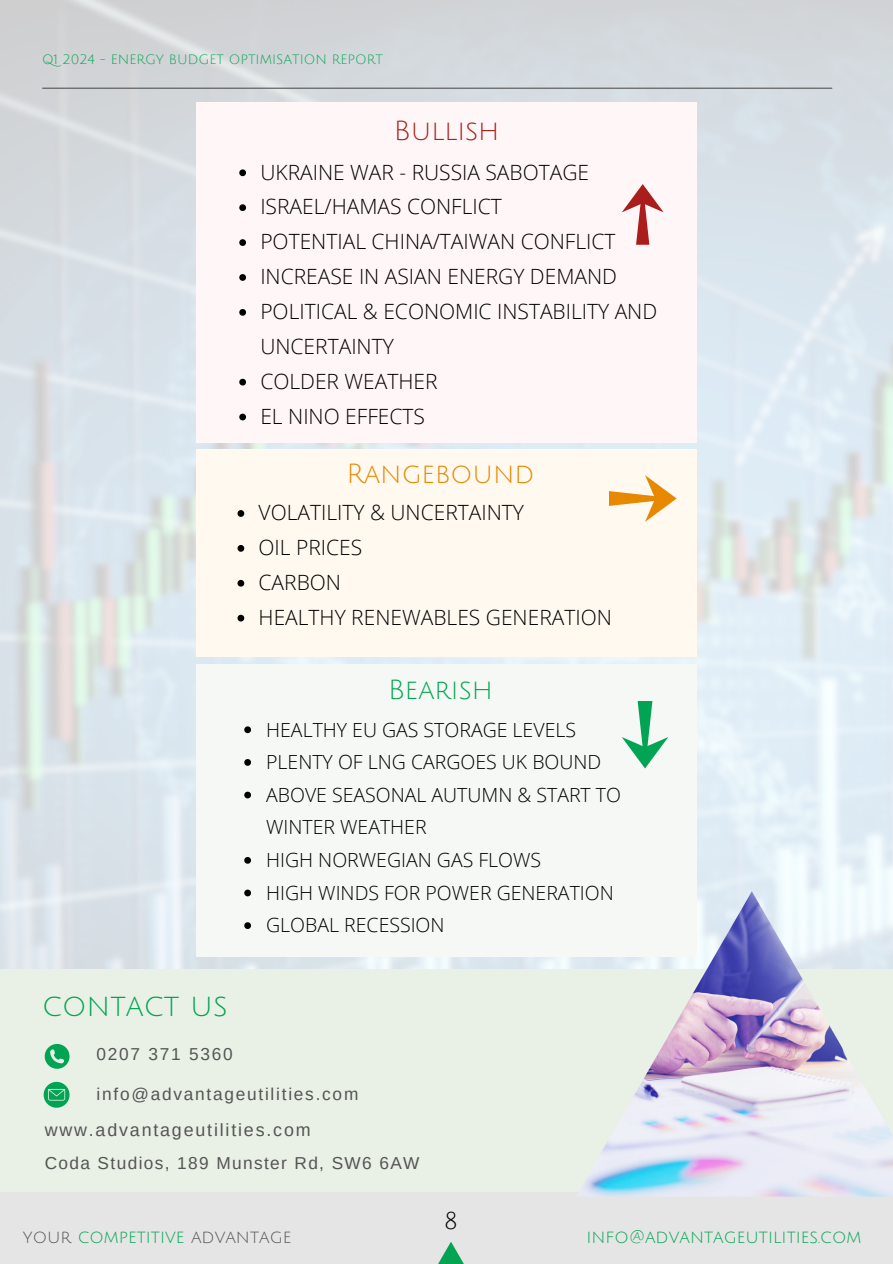
<style>
.page{position:relative;width:893px;height:1264px;background:#fff}
.page>*{position:absolute;margin:0;border:0;box-sizing:border-box;transform-origin:0 0}
.t1{font:30px "Julius Sans One";color:#01a452}
.t2{font:27px "Julius Sans One";color:#e68900}
.t3{font:27px "Julius Sans One";color:#ab1d1b}
.t4{font:27px "Julius Sans One";color:#01a452}
.t5{font:23.7px "Julius Sans One";color:#000}
.t6{font:300 21px/34.8px "Open Sans";color:#000}
.t7{font:300 19.5px/32.7px "Open Sans";color:#000}
.t8{font:17.85px "Arimo";letter-spacing:.1em;color:#545454}
.t9{font:17.7px "Julius Sans One";color:#01a452}
.t10{font:17.7px "Julius Sans One";color:#545454}
.t11{font:17.25px "Arimo";letter-spacing:.1em;color:#545454}
.t12{font:17.25px "Arimo";letter-spacing:.08em;color:#545454}
.t13{font:13.2px "Julius Sans One";color:#01a452}
.s1{color:#01a452}
</style>
<div class="page">
<div style="left:0;top:969px;width:892px;height:231px;background:#e9f1e6"></div>
<div style="left:0;top:1192px;width:892px;height:71px;background:#e5e5e5"></div>
<img style="left:575px;top:891px;width:317px;height:305px">
<svg style="left:438px;top:1242px;width:26px;height:21px"></svg>
<hr style="left:43px;top:88px;width:788px;height:1px;background:#545454">
<svg style="left:44px;top:1081px;width:26px;height:26px"></svg>
<svg style="left:45px;top:1044px;width:24px;height:24px"></svg>
<div style="left:196px;top:664px;width:500px;height:293px;background:#f5f8f4"></div>
<svg style="left:622px;top:701px;width:46px;height:67px"></svg>
<div style="left:196px;top:450px;width:500px;height:207px;background:#fff9f0"></div>
<svg style="left:609px;top:475px;width:67px;height:47px"></svg>
<svg style="left:237px;top:510px;width:7px;height:7px"></svg>
<svg style="left:237px;top:545px;width:7px;height:6px"></svg>
<svg style="left:237px;top:580px;width:7px;height:6px"></svg>
<svg style="left:237px;top:614px;width:7px;height:7px"></svg>
<div style="left:196px;top:102px;width:500px;height:340px;background:#fff7f7"></div>
<svg style="left:622px;top:184px;width:41px;height:61px"></svg>
<svg style="left:239px;top:169px;width:7px;height:7px"></svg>
<svg style="left:239px;top:204px;width:7px;height:7px"></svg>
<svg style="left:239px;top:239px;width:7px;height:7px"></svg>
<svg style="left:239px;top:274px;width:7px;height:7px"></svg>
<svg style="left:239px;top:309px;width:7px;height:7px"></svg>
<svg style="left:239px;top:379px;width:7px;height:6px"></svg>
<svg style="left:239px;top:413px;width:7px;height:7px"></svg>
<svg style="left:244px;top:726px;width:7px;height:7px"></svg>
<svg style="left:244px;top:759px;width:7px;height:6px"></svg>
<svg style="left:244px;top:791px;width:7px;height:7px"></svg>
<svg style="left:244px;top:857px;width:7px;height:6px"></svg>
<svg style="left:244px;top:889px;width:7px;height:7px"></svg>
<svg style="left:244px;top:922px;width:7px;height:7px"></svg>
<p class="t13" style="left:42px;top:52px;width:342px">Q1 2024 - ENERGY BUDGET OPTIMISATION REPORT</p>
<p class="t3" style="left:394px;top:117px;width:107px">Bullish</p>
<p class="t6" style="left:260px;top:154px;width:330px">UKRAINE WAR - RUSSIA SABOTAGE</p>
<p class="t6" style="left:260px;top:189px;width:243px">ISRAEL/HAMAS CONFLICT</p>
<p class="t6" style="left:260px;top:224px;width:357px">POTENTIAL CHINA/TAIWAN CONFLICT</p>
<p class="t6" style="left:260px;top:259px;width:358px">INCREASE IN ASIAN ENERGY DEMAND</p>
<p class="t6" style="left:260px;top:293px;width:398px">POLITICAL &amp; ECONOMIC INSTABILITY AND<br>UNCERTAINTY</p>
<p class="t6" style="left:260px;top:363px;width:179px">COLDER WEATHER</p>
<p class="t6" style="left:260px;top:398px;width:166px">EL NINO EFFECTS</p>
<p class="t2" style="left:346px;top:460px;width:190px">Rangebound</p>
<p class="t6" style="left:258px;top:494px;width:267px">VOLATILITY &amp; UNCERTAINTY</p>
<p class="t6" style="left:258px;top:529px;width:105px">OIL PRICES</p>
<p class="t6" style="left:258px;top:564px;width:84px">CARBON</p>
<p class="t6" style="left:258px;top:599px;width:355px">HEALTHY RENEWABLES GENERATION</p>
<p class="t4" style="left:388px;top:675px;width:106px">Bearish</p>
<p class="t1" style="left:42px;top:989px;width:187px">contact us</p>
<p class="t11" style="left:96px;top:1043px;width:138px">0207 371 5360</p>
<p class="t7" style="left:266px;top:712px;width:311px">HEALTHY EU GAS STORAGE LEVELS</p>
<p class="t7" style="left:266px;top:745px;width:336px">PLENTY OF LNG CARGOES UK BOUND</p>
<p class="t7" style="left:266px;top:778px;width:356px">ABOVE SEASONAL AUTUMN &amp; START TO<br>WINTER WEATHER</p>
<p class="t7" style="left:266px;top:843px;width:276px">HIGH NORWEGIAN GAS FLOWS</p>
<p class="t7" style="left:266px;top:875px;width:349px">HIGH WINDS FOR POWER GENERATION</p>
<p class="t7" style="left:266px;top:908px;width:180px">GLOBAL RECESSION</p>
<p class="t11" style="left:96px;top:1084px;width:263px">info@advantageutilities.com</p>
<p class="t8" style="left:45px;top:1120px;width:267px">www.advantageutilities.com</p>
<p class="t12" style="left:45px;top:1153px;width:376px">Coda Studios, 189 Munster Rd, SW6 6AW</p>
<p class="t5" style="left:444px;top:1208px;width:15px">8</p>
<p class="t10" style="left:23px;top:1228px;width:270px">your <span class="s1">competitive</span> advantage</p>
<p class="t9" style="left:586px;top:1228px;width:276px">info@advantageutilities.com</p>
</div>
